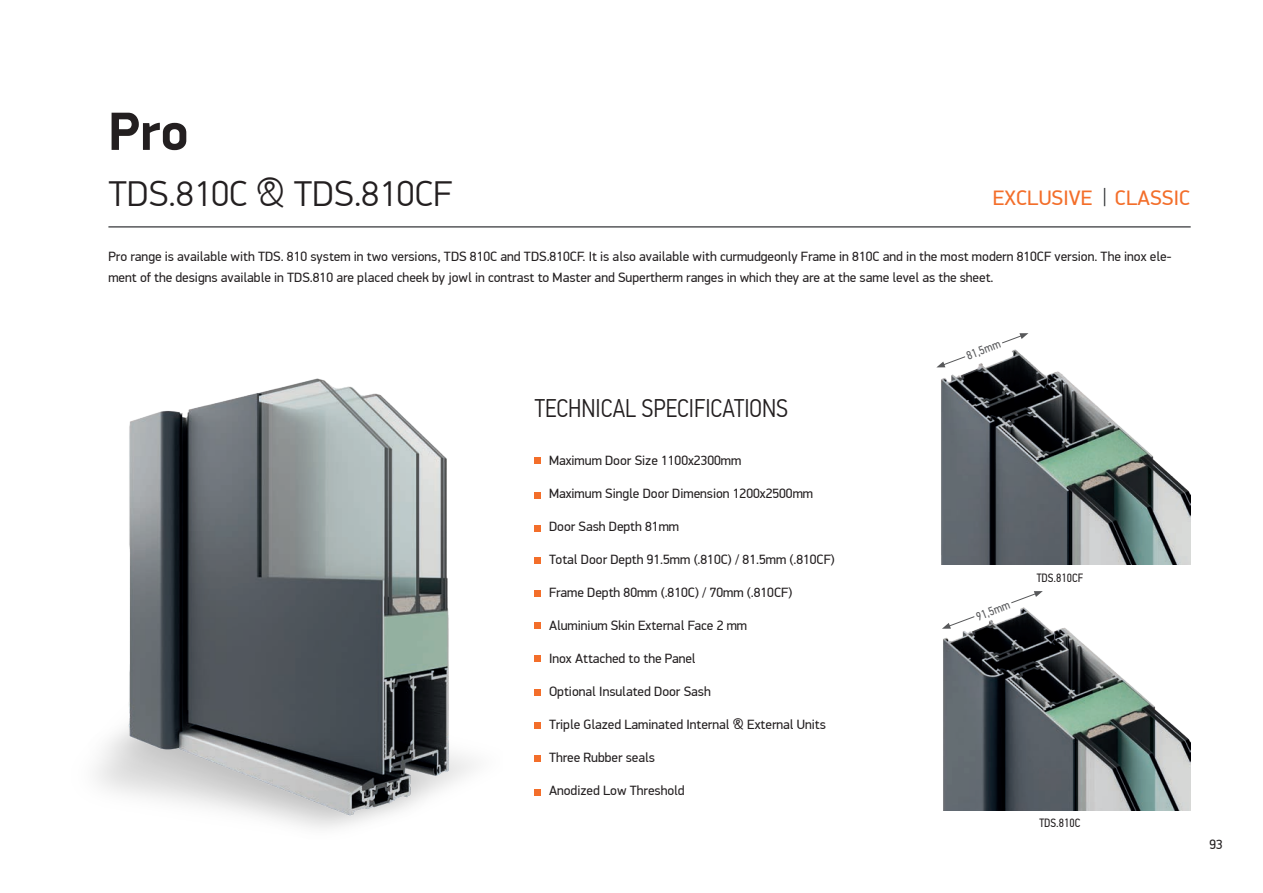
<style>
.page{position:relative;width:1263px;height:893px;background:#fff}
.page>*{position:absolute;margin:0;border:0;box-sizing:border-box;transform-origin:0 0}
.t1{font:700 54px "PF Din Display Pro";color:#231f20}
.t2{font:300 36px "PF Din Display Pro";letter-spacing:.005em;color:#231f20}
.t3{font:300 25.5px "PF Din Text Cond Pro";color:#231f20}
.t4{font:21px "PF Din Display Pro";letter-spacing:.005em;color:#f36e2a}
.t5{font:13.5px/21px "PF Din Display Pro";color:#231f20}
.t6{font:12px "PF Din Text Cond Pro";color:#231f20}
.t7{font:12px "PF Din Text Cond Pro";color:#57585a}
</style>
<div class="page">
<svg style="left:1028px;top:591px;width:15px;height:5px"></svg>
<img style="left:936px;top:333px;width:255px;height:231px">
<img style="left:96px;top:378px;width:378px;height:450px">
<svg style="left:535px;top:458px;width:6px;height:6px"></svg>
<svg style="left:535px;top:492px;width:6px;height:6px"></svg>
<svg style="left:535px;top:525px;width:6px;height:6px"></svg>
<svg style="left:535px;top:558px;width:6px;height:6px"></svg>
<svg style="left:535px;top:590px;width:6px;height:6px"></svg>
<svg style="left:535px;top:622px;width:6px;height:6px"></svg>
<svg style="left:535px;top:689px;width:6px;height:6px"></svg>
<svg style="left:535px;top:756px;width:6px;height:6px"></svg>
<svg style="left:535px;top:656px;width:6px;height:6px"></svg>
<svg style="left:535px;top:722px;width:6px;height:6px"></svg>
<svg style="left:535px;top:789px;width:6px;height:6px"></svg>
<hr style="left:108px;top:226px;width:1083px;height:2px;background:#57585a">
<svg style="left:1104px;top:188px;width:1px;height:18px"></svg>
<img style="left:942px;top:596px;width:249px;height:214px">
<svg style="left:936px;top:333px;width:92px;height:34px"></svg>
<h1 class="t1" style="left:108px;top:99px;width:82px">Pro</h1>
<h2 class="t2" style="left:108px;top:173px;width:345px">TDS.810C &amp; TDS.810CF</h2>
<h3 class="t4" style="left:993px;top:185px;width:199px">EXCLUSIVE CLASSIC</h3>
<p class="t5" style="left:108px;top:246px;width:1065px">Pro range is available with TDS. 810 system in two versions, TDS 810C and TDS.810CF. It is also available with curmudgeonly Frame in 810C and in the most modern 810CF version. The inox ele&shy;ment of the designs available in TDS.810 are placed cheek by jowl in contrast to Master and Supertherm ranges in which they are at the same level as the sheet.</p>
<h3 class="t3" style="left:535px;top:393px;width:255px">TECHNICAL SPECIFICATIONS</h3>
<p class="t5" style="left:549px;top:450px;width:194px">Maximum Door Size 1100x2300mm</p>
<p class="t5" style="left:549px;top:483px;width:266px">Maximum Single Door Dimension 1200x2500mm</p>
<p class="t5" style="left:549px;top:516px;width:132px">Door Sash Depth 81mm</p>
<p class="t5" style="left:549px;top:549px;width:287px">Total Door Depth 91.5mm (.810C) / 81.5mm (.810CF)</p>
<p class="t5" style="left:549px;top:582px;width:245px">Frame Depth 80mm (.810C) / 70mm (.810CF)</p>
<p class="t5" style="left:549px;top:615px;width:200px">Aluminium Skin External Face 2 mm</p>
<p class="t5" style="left:549px;top:648px;width:148px">Inox Attached to the Panel</p>
<p class="t5" style="left:549px;top:681px;width:163px">Optional Insulated Door Sash</p>
<p class="t5" style="left:549px;top:714px;width:278px">Triple Glazed Laminated Internal &amp; External Units</p>
<p class="t5" style="left:549px;top:747px;width:108px">Three Rubber seals</p>
<p class="t5" style="left:549px;top:780px;width:137px">Anodized Low Threshold</p>
<p class="t7" style="left:964px;top:349px;width:37px;rotate:-21deg">81,5mm</p>
<p class="t7" style="left:974px;top:610px;width:37px;rotate:-21deg">91,5mm</p>
<p class="t6" style="left:1037px;top:571px;width:48px">TDS.810CF</p>
<p class="t6" style="left:1039px;top:816px;width:42px">TDS.810C</p>
<p class="t5" style="left:1209px;top:834px;width:15px">93</p>
</div>
